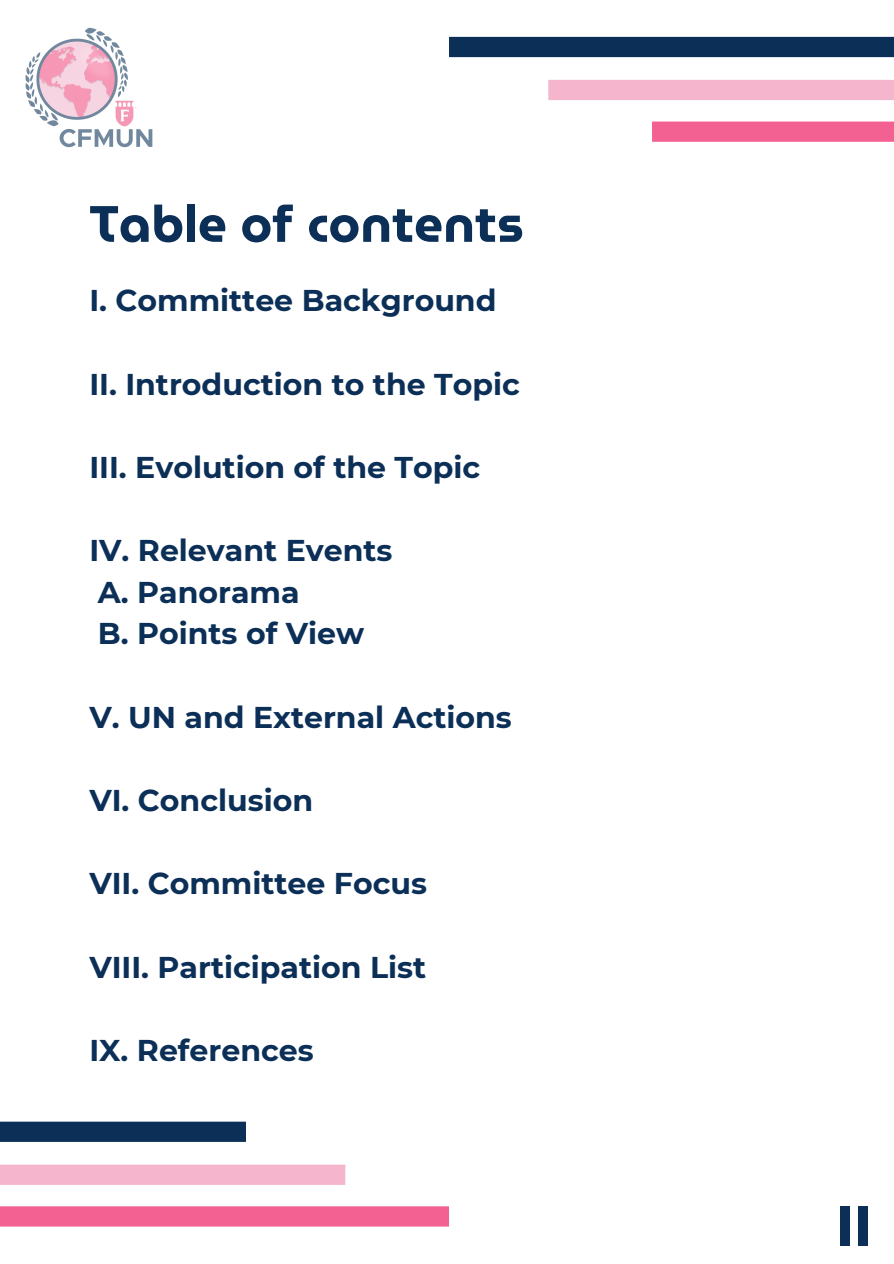
<style>
.page{position:relative;width:894px;height:1264px;background:#fff}
.page>*{position:absolute;margin:0;border:0;box-sizing:border-box;transform-origin:0 0}
.t1{font:700 55.8px "Montserrat";color:#0b2f57}
.t2{font:700 51px "Museo Moderno";color:#0b2f57}
.t3{font:700 30px "Montserrat";color:#0b2f57}
</style>
<div class="page">
<div style="left:449px;top:37px;width:444px;height:20px;background:#0b2f57"></div>
<div style="left:548px;top:80px;width:345px;height:20px;background:#f4b5cd"></div>
<div style="left:651px;top:121px;width:242px;height:21px;background:#f26191"></div>
<img style="left:25px;top:27px;width:128px;height:121px">
<div style="left:0;top:1121px;width:246px;height:20px;background:#0b2f57"></div>
<div style="left:0;top:1164px;width:345px;height:20px;background:#f4b5cd"></div>
<div style="left:0;top:1206px;width:449px;height:20px;background:#f26191"></div>
<p class="t2" style="left:89px;top:183px;width:436px">Table of contents</p>
<p class="t3" style="left:89px;top:282px;width:408px">I. Committee Background</p>
<p class="t3" style="left:89px;top:365px;width:432px">II. Introduction to the Topic</p>
<p class="t3" style="left:89px;top:449px;width:392px">III. Evolution of the Topic</p>
<p class="t3" style="left:89px;top:532px;width:304px">IV. Relevant Events</p>
<h2 class="t3" style="left:98px;top:573px;width:203px">A. Panorama</h2>
<p class="t3" style="left:98px;top:615px;width:268px">B. Points of View</p>
<p class="t3" style="left:89px;top:698px;width:424px">V. UN and External Actions</p>
<p class="t3" style="left:89px;top:782px;width:225px">VI. Conclusion</p>
<p class="t3" style="left:89px;top:865px;width:339px">VII. Committee Focus</p>
<p class="t3" style="left:89px;top:948px;width:338px">VIII. Participation List</p>
<p class="t3" style="left:89px;top:1031px;width:226px">IX. References</p>
<p class="t1" style="left:835px;top:1191px;width:38px">II</p>
</div>
